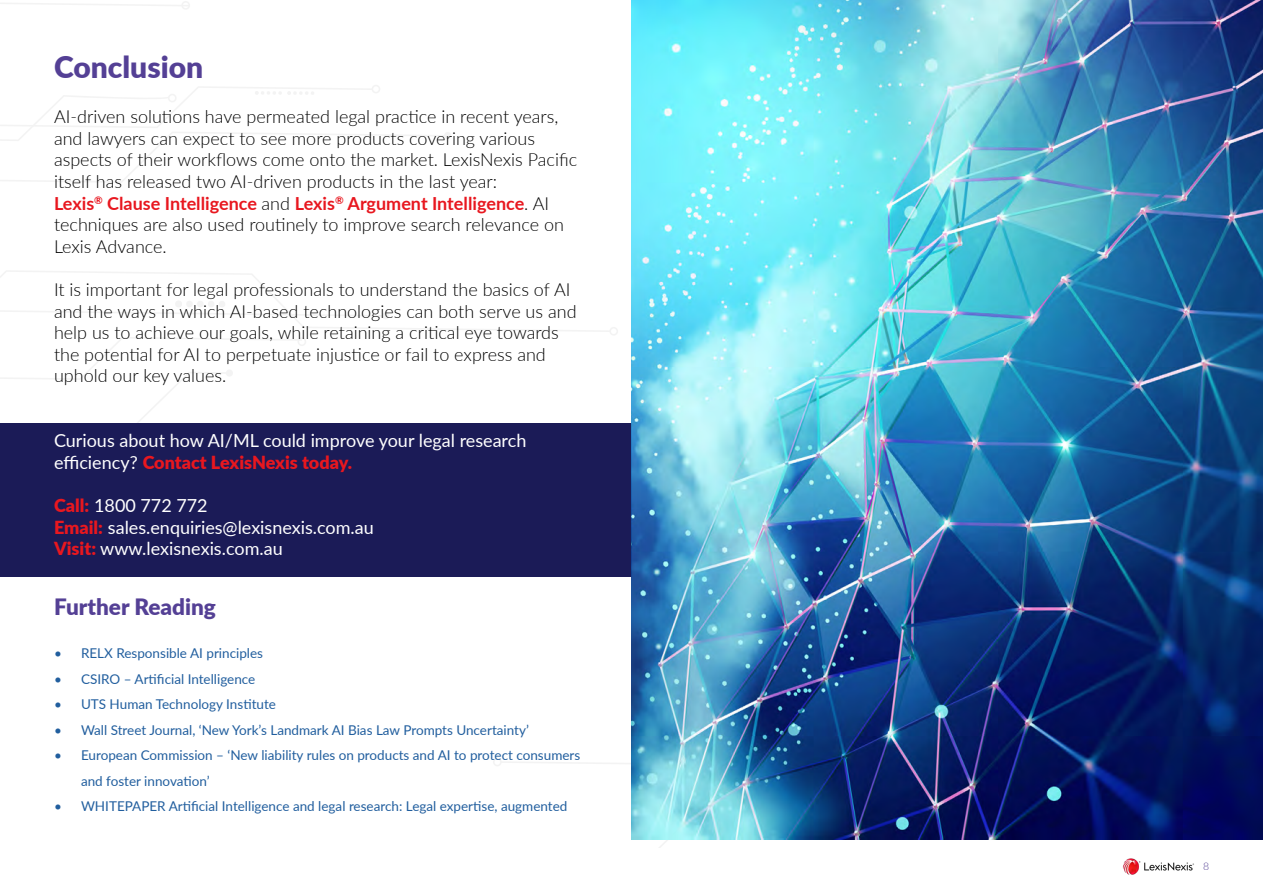
<style>
.page{position:relative;width:1263px;height:893px;background:#fff}
.page>*{position:absolute;margin:0;border:0;box-sizing:border-box;transform-origin:0 0}
.t1{font:900 30px "Lato";color:#544095}
.t2{font:900 22.5px "Lato";color:#544095}
.t3{font:300 18px/21.6px "Lato";color:#000}
.t4{font:18px/21.6px "Lato";color:#fff}
.t5{font:13.5px/25.5px "Lato";color:#215e9e}
.t6{font:300 10.5px "Lato";color:#533f94}
.s1{font-weight:700;color:#e8171f}
.s2{font-weight:900;color:#e8171f}
</style>
<div class="page">
<img style="left:1123px;top:858px;width:71px;height:17px">
<svg style="left:587px;top:763px;width:674px;height:85px"></svg>
<svg style="left:493px;top:758px;width:9px;height:8px"></svg>
<div style="left:444px;top:132px;width:7px;height:7px;background:#f3f3f3;border-radius:50%"></div>
<svg style="left:1px;top:271px;width:617px;height:152px"></svg>
<svg style="left:1px;top:1px;width:379px;height:140px"></svg>
<div style="left:0;top:423px;width:631px;height:153px;background:#1b1b57"></div>
<img style="left:631px;top:0;width:632px;height:839px">
<h1 class="t1" style="left:54px;top:45px;width:151px">Conclusion</h1>
<p class="t3" style="left:54px;top:105px;width:525px">AI-driven solutions have permeated legal practice in recent years, and lawyers can expect to see more products covering various aspects of their workflows come onto the market. LexisNexis Pacific itself has released two AI-driven products in the last year:<br><span class="s1">Lexis</span><sup>®</sup> <span class="s1">Clause Intelligence</span> and <span class="s1">Lexis</span><sup>®</sup> <span class="s1">Argument Intelligence</span>. AI techniques are also used routinely to improve search relevance on Lexis Advance.</p>
<p class="t3" style="left:54px;top:278px;width:524px">It is important for legal professionals to understand the basics of AI and the ways in which AI-based technologies can both serve us and help us to achieve our goals, while retaining a critical eye towards the potential for AI to perpetuate injustice or fail to express and uphold our key values.</p>
<p class="t4" style="left:54px;top:429px;width:474px">Curious about how AI/ML could improve your legal research efficiency? <span class="s2">Contact LexisNexis today.</span></p>
<p class="t4" style="left:54px;top:494px;width:321px"><span class="s2">Call:</span> 1800 772 772<br><span class="s2">Email:</span> sales.enquiries@lexisnexis.com.au<br><span class="s2">Visit:</span> www.lexisnexis.com.au</p>
<p class="t2" style="left:54px;top:589px;width:163px">Further Reading</p>
<p class="t5" style="left:54px;top:640px;width:211px">• RELX Responsible AI principles</p>
<p class="t5" style="left:54px;top:665px;width:203px">• CSIRO – Artificial Intelligence</p>
<p class="t5" style="left:54px;top:691px;width:223px">• UTS Human Technology Institute</p>
<p class="t5" style="left:54px;top:716px;width:476px">• Wall Street Journal, ‘New York’s Landmark AI Bias Law Prompts Uncertainty’</p>
<p class="t5" style="left:81px;top:742px;width:501px;text-indent:-27px">• European Commission – ‘New liability rules on products and AI to protect consumers and foster innovation’</p>
<p class="t5" style="left:54px;top:793px;width:515px">• WHITEPAPER Artificial Intelligence and legal research: Legal expertise, augmented</p>
<p class="t6" style="left:1203px;top:859px;width:8px">8</p>
</div>
